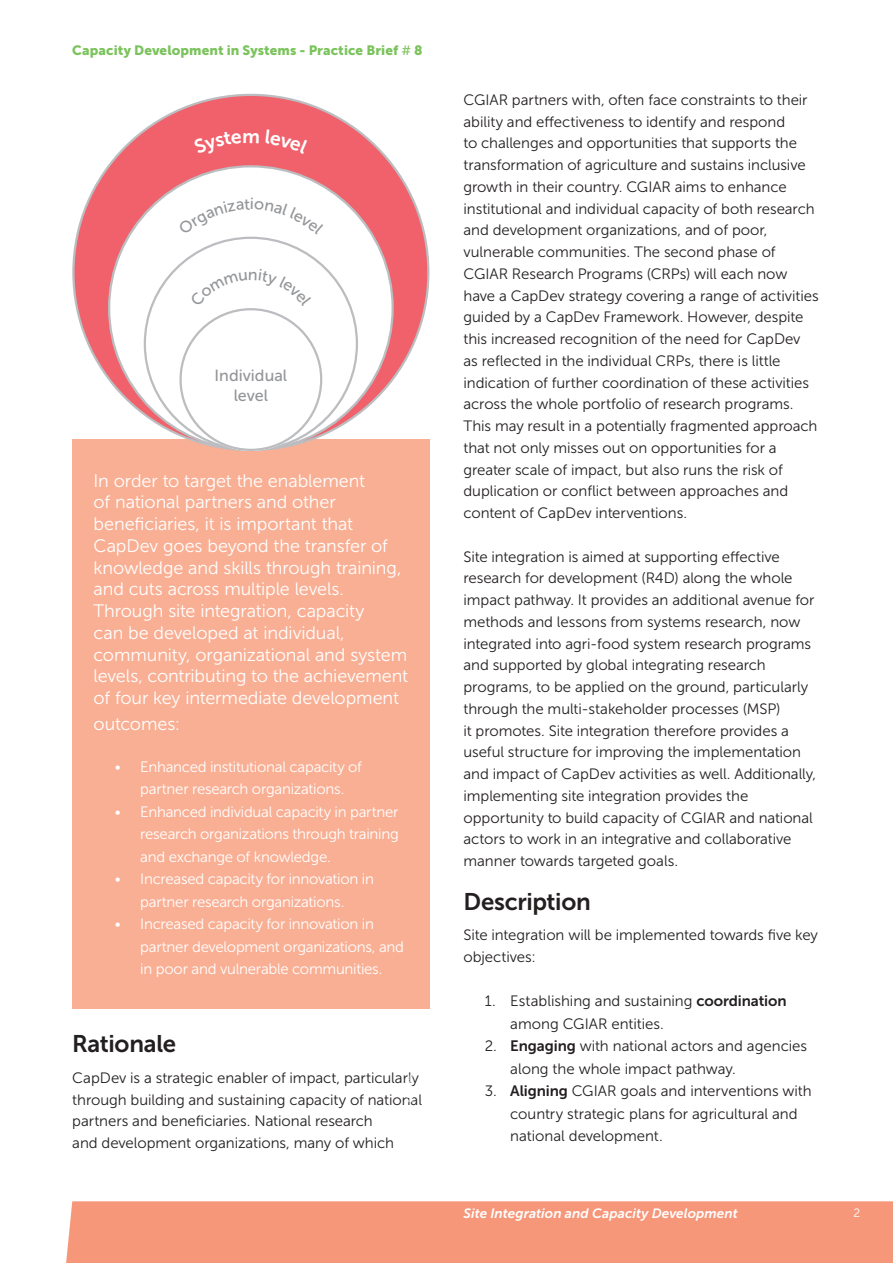
<style>
.page{position:relative;width:893px;height:1263px;background:#fff}
.page>*{position:absolute;margin:0;border:0;box-sizing:border-box;transform-origin:0 0}
.t1{font:24px "Museo Sans 700";letter-spacing:-.015em;color:#231f20}
.t2{font:18px/21.8px "Museo Sans 300";letter-spacing:-.005em;color:#fff}
.t3{font:16.2px/19.4px "Museo Sans 500";color:#939598;text-align:center}
.t4{font:15px/21.8px "Museo Sans 300";letter-spacing:-.005em;color:#231f20}
.t5{font:15px/22.5px "Museo Sans 300";letter-spacing:-.015em;color:#fff;text-align:center}
.t6{font:13.5px "Museo Sans 900";letter-spacing:.005em;color:#7bc35c}
.t7{font:italic 13.5px "Museo Sans 700";letter-spacing:.005em;color:#fff}
.t8{font:12px "Museo Sans 300";color:#fff}
.s1{font-family:"Museo Sans 500"}
.s2{font-family:"Museo Sans 700"}
</style>
<div class="page">
<div style="left:66px;top:1201px;width:827px;height:62px;background:#f6977a"></div>
<div style="left:72px;top:439px;width:357px;height:569px;background:#f9af94"></div>
<svg style="left:72px;top:94px;width:357px;height:285px;fill:#f0616b"></svg>
<svg style="left:108px;top:165px;width:286px;height:250px"></svg>
<svg style="left:144px;top:237px;width:214px;height:199px"></svg>
<svg style="left:179px;top:269px;width:143px;height:182px"></svg>
<svg style="left:178px;top:198px;width:146px;height:37px"></svg>
<svg style="left:193px;top:132px;width:66px;height:22px"></svg>
<svg style="left:265px;top:130px;width:44px;height:24px"></svg>
<p class="t6" style="left:72px;top:43px;width:352px">Capacity Development in Systems - Practice Brief <span class="s1">#</span> 8</p>
<p class="t3" style="left:215px;top:366px;width:74px">Individual level</p>
<p class="t2" style="left:94px;top:470px;width:316px">In order to target the enablement<br>of national partners and other beneficiaries, it is important that CapDev goes beyond the transfer of knowledge and skills through training, and cuts across multiple levels.<br>Through site integration, capacity<br>can be developed at individual, community, organizational and system levels, contributing to the achievement of four key intermediate development</p>
<p class="t2" style="left:94px;top:713px;width:88px">outcomes:</p>
<p class="t5" style="left:115px;top:755px;width:249px">• Enhanced institutional capacity of partner research organizations.</p>
<p class="t5" style="left:140px;top:800px;width:260px;text-align:justify;text-indent:-26px">• Enhanced individual capacity in partner research organizations through training and exchange of knowledge.</p>
<p class="t5" style="left:115px;top:868px;width:261px">• Increased capacity for innovation in partner research organizations.</p>
<p class="t5" style="left:140px;top:913px;width:265px;text-align:left;text-indent:-26px">• Increased capacity for innovation in partner development organizations, and in poor and vulnerable communities.</p>
<h1 class="t1" style="left:72px;top:1030px;width:105px">Rationale</h1>
<p class="t4" style="left:72px;top:1067px;width:351px">CapDev is a strategic enabler of impact, particularly through building and sustaining capacity of national partners and beneficiaries. National research<br>and development organizations, many of which</p>
<p class="t4" style="left:463px;top:89px;width:357px">CGIAR partners with, often face constraints to their ability and effectiveness to identify and respond<br>to challenges and opportunities that supports the transformation of agriculture and sustains inclusive growth in their country. CGIAR aims to enhance institutional and individual capacity of both research and development organizations, and of poor, vulnerable communities. The second phase of CGIAR Research Programs (CRPs) will each now have a CapDev strategy covering a range of activities guided by a CapDev Framework. However, despite this increased recognition of the need for CapDev as reflected in the individual CRPs, there is little indication of further coordination of these activities across the whole portfolio of research programs.<br>This may result in a potentially fragmented approach that not only misses out on opportunities for a greater scale of impact, but also runs the risk of duplication or conflict between approaches and content of CapDev interventions.</p>
<p class="t4" style="left:463px;top:546px;width:354px">Site integration is aimed at supporting effective research for development (R4D) along the whole impact pathway. It provides an additional avenue for methods and lessons from systems research, now integrated into agri-food system research programs and supported by global integrating research programs, to be applied on the ground, particularly through the multi-stakeholder processes (MSP)<br>it promotes. Site integration therefore provides a useful structure for improving the implementation and impact of CapDev activities as well. Additionally, implementing site integration provides the opportunity to build capacity of CGIAR and national actors to work in an integrative and collaborative manner towards targeted goals.</p>
<h1 class="t1" style="left:463px;top:888px;width:129px">Description</h1>
<p class="t4" style="left:463px;top:924px;width:356px">Site integration will be implemented towards five key objectives:</p>
<p class="t4" style="left:510px;top:990px;width:278px;line-height:22.5px;text-indent:-26px">1. Establishing and sustaining <span class="s2">coordination </span>among CGIAR entities.</p>
<p class="t4" style="left:510px;top:1035px;width:298px;line-height:22.5px;text-indent:-26px">2. <span class="s2">Engaging</span> with national actors and agencies along the whole impact pathway.</p>
<p class="t4" style="left:510px;top:1080px;width:303px;line-height:22.5px;text-indent:-26px">3. <span class="s2">Aligning</span> CGIAR goals and interventions with country strategic plans for agricultural and national development.</p>
<p class="t7" style="left:463px;top:1206px;width:276px">Site Integration and Capacity Development</p>
<p class="t8" style="left:853px;top:1206px;width:8px">2</p>
</div>
